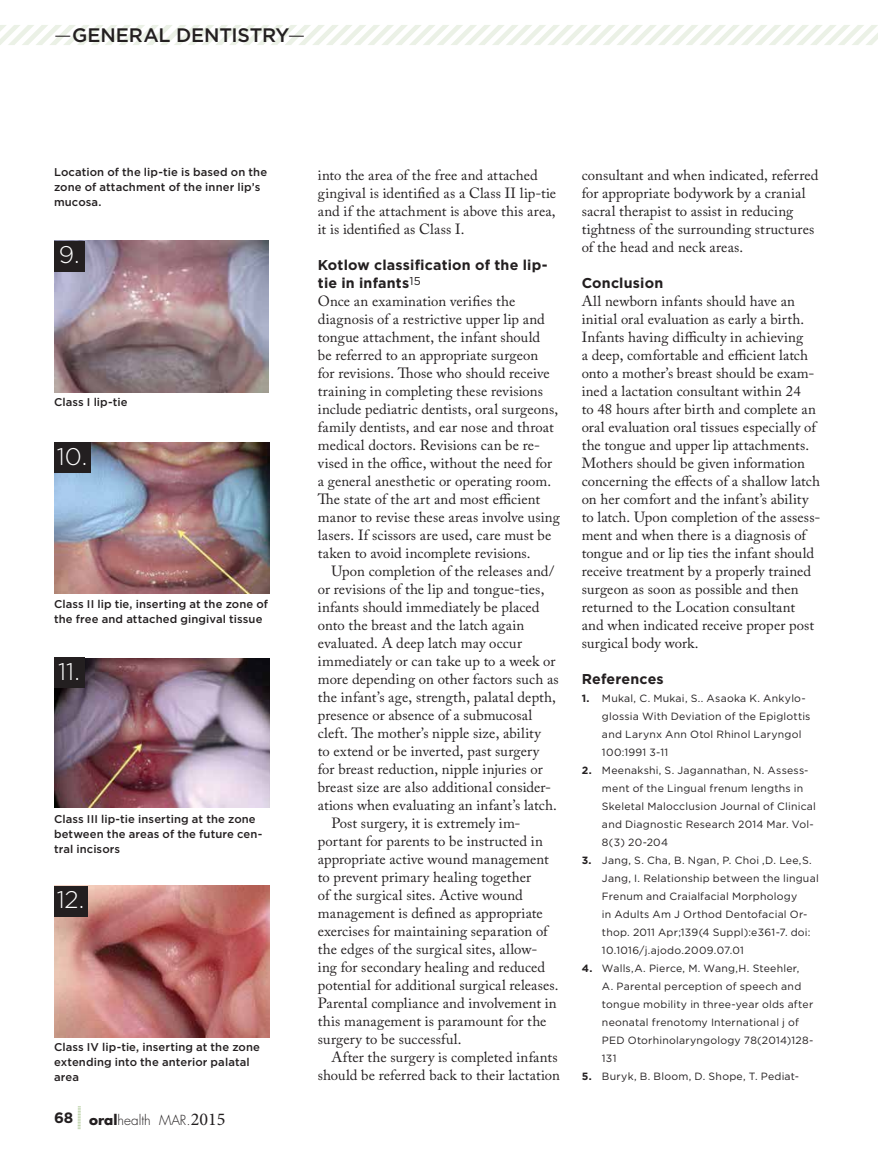
<style>
.page{position:relative;width:878px;height:1161px;background:#fff}
.page>*{position:absolute;margin:0;border:0;box-sizing:border-box;transform-origin:0 0}
.t1{font:300 24px "Gotham";color:#fff}
.t2{font:500 19.5px "Gotham";color:#231f20}
.t3{font:700 15px "Gotham";color:#231f20}
.t4{font:14.7px/18px "Adobe Caslon Pro";letter-spacing:.005em;color:#231f20}
.t5{font:700 14.25px/18px "Gotham";letter-spacing:.015em;color:#231f20}
.t6{font:500 11.25px/15px "Gotham";letter-spacing:.01em;color:#231f20}
.t7{font:10.5px/18px "Gotham";letter-spacing:.02em;color:#231f20}
.s1{font-weight:300}
.s2{font-weight:700}
</style>
<div class="page">
<svg style="left:78px;top:1106px;width:3px;height:23px"></svg>
<svg style="left:0;top:25px;width:878px;height:20px"></svg>
<img style="left:55px;top:241px;width:213px;height:151px">
<div style="left:54px;top:241px;width:30px;height:30px;background:#231f20"></div>
<img style="left:54px;top:443px;width:215px;height:151px">
<div style="left:54px;top:443px;width:36px;height:30px;background:#231f20"></div>
<img style="left:54px;top:658px;width:215px;height:149px">
<div style="left:54px;top:657px;width:30px;height:30px;background:#231f20"></div>
<img style="left:54px;top:886px;width:215px;height:151px">
<div style="left:54px;top:886px;width:33px;height:30px;background:#231f20"></div>
<h2 class="t2" style="left:54px;top:24px;width:253px"><span class="s1">—</span>general dentistry<span class="s1">—</span></h2>
<p class="t6" style="left:54px;top:164px;width:215px">Location of the lip-tie is based on the zone of attachment of the inner lip’s mucosa.</p>
<h1 class="t1" style="left:59px;top:242px;width:22px">9.</h1>
<p class="t6" style="left:54px;top:395px;width:75px">Class I lip-tie</p>
<h1 class="t1" style="left:57px;top:444px;width:32px">10.</h1>
<p class="t6" style="left:54px;top:596px;width:215px">Class II lip tie, inserting at the zone of the free and attached gingival tissue</p>
<h1 class="t1" style="left:58px;top:658px;width:24px">11.</h1>
<p class="t6" style="left:54px;top:811px;width:210px">Class III lip-tie inserting at the zone between the areas of the future cen&shy;tral incisors</p>
<h1 class="t1" style="left:57px;top:887px;width:29px">12.</h1>
<p class="t6" style="left:54px;top:1040px;width:207px">Class IV lip-tie, inserting at the zone extending into the anterior palatal area</p>
<p class="t3" style="left:54px;top:1109px;width:21px">68</p>
<p class="t4" style="left:318px;top:166px;width:240px">into the area of the free and attached gingival is identified as a Class II lip-tie and if the attachment is above this area, it is identified as Class I.</p>
<p class="t5" style="left:318px;top:256px;width:231px">Kotlow classification of the lip&shy;tie in infants<sup>15</sup></p>
<p class="t4" style="left:318px;top:292px;width:243px">Once an examination verifies the diagnosis of a restrictive upper lip and tongue attachment, the infant should<br>be referred to an appropriate surgeon<br>for revisions. Those who should receive training in completing these revisions include pediatric dentists, oral surgeons, family dentists, and ear nose and throat medical doctors. Revisions can be re&shy;vised in the office, without the need for a general anesthetic or operating room.<br>The state of the art and most efficient manor to revise these areas involve using lasers. If scissors are used, care must be taken to avoid incomplete revisions.</p>
<p class="t4" style="left:331px;top:562px;width:224px">Upon completion of the releases and/</p>
<p class="t4" style="left:318px;top:580px;width:228px">or revisions of the lip and tongue-ties,</p>
<p class="t4" style="left:318px;top:598px;width:223px">infants should immediately be placed</p>
<p class="t4" style="left:318px;top:616px;width:208px">onto the breast and the latch again</p>
<p class="t4" style="left:318px;top:634px;width:206px">evaluated. A deep latch may occur</p>
<p class="t4" style="left:318px;top:652px;width:239px">immediately or can take up to a week or</p>
<p class="t4" style="left:318px;top:670px;width:242px">more depending on other factors such as</p>
<p class="t4" style="left:318px;top:688px;width:240px">the infant’s age, strength, palatal depth,</p>
<p class="t4" style="left:318px;top:706px;width:216px">presence or absence of a submucosal</p>
<p class="t4" style="left:318px;top:724px;width:224px">cleft. The mother’s nipple size, ability</p>
<p class="t4" style="left:318px;top:742px;width:223px">to extend or be inverted, past surgery</p>
<p class="t4" style="left:318px;top:760px;width:226px">for breast reduction, nipple injuries or</p>
<p class="t4" style="left:318px;top:778px;width:235px">breast size are also additional consider-</p>
<p class="t4" style="left:318px;top:796px;width:240px">ations when evaluating an infant’s latch.</p>
<p class="t4" style="left:331px;top:814px;width:191px">Post surgery, it is extremely im-</p>
<p class="t4" style="left:318px;top:832px;width:226px">portant for parents to be instructed in</p>
<p class="t4" style="left:318px;top:850px;width:232px">appropriate active wound management</p>
<p class="t4" style="left:318px;top:868px;width:215px">to prevent primary healing together</p>
<p class="t4" style="left:318px;top:886px;width:206px">of the surgical sites. Active wound</p>
<p class="t4" style="left:318px;top:904px;width:226px">management is defined as appropriate</p>
<p class="t4" style="left:318px;top:922px;width:231px">exercises for maintaining separation of</p>
<p class="t4" style="left:318px;top:940px;width:221px">the edges of the surgical sites, allow-</p>
<p class="t4" style="left:318px;top:958px;width:229px">ing for secondary healing and reduced</p>
<p class="t4" style="left:318px;top:976px;width:242px">potential for additional surgical releases.</p>
<p class="t4" style="left:318px;top:994px;width:240px">Parental compliance and involvement in</p>
<p class="t4" style="left:318px;top:1012px;width:230px">this management is paramount for the</p>
<p class="t4" style="left:318px;top:1030px;width:145px">surgery to be successful.</p>
<p class="t4" style="left:331px;top:1048px;width:228px">After the surgery is completed infants</p>
<p class="t4" style="left:318px;top:1066px;width:243px">should be referred back to their lactation</p>
<p class="t4" style="left:581px;top:166px;width:238px">consultant and when indicated, referred for appropriate bodywork by a cranial sacral therapist to assist in reducing tightness of the surrounding structures of the head and neck areas.</p>
<p class="t5" style="left:581px;top:274px;width:83px">Conclusion</p>
<p class="t4" style="left:581px;top:292px;width:240px">All newborn infants should have an initial oral evaluation as early a birth.<br>Infants having difficulty in achieving<br>a deep, comfortable and efficient latch onto a mother’s breast should be exam&shy;ined a lactation consultant within 24<br>to 48 hours after birth and complete an oral evaluation oral tissues especially of the tongue and upper lip attachments.<br>Mothers should be given information concerning the effects of a shallow latch on her comfort and the infant’s ability to latch. Upon completion of the assess&shy;ment and when there is a diagnosis of tongue and or lip ties the infant should receive treatment by a properly trained surgeon as soon as possible and then returned to the Location consultant and when indicated receive proper post surgical body work.</p>
<p class="t5" style="left:581px;top:670px;width:84px">References</p>
<p class="t7" style="left:602px;top:689px;width:210px;text-indent:-20px"><span class="s2">1.</span> Mukal, C. Mukai, S.. Asaoka K. Ankylo&shy;glossia With Deviation of the Epiglottis and Larynx Ann Otol Rhinol Laryngol<br>100:1991 3-11</p>
<p class="t7" style="left:602px;top:761px;width:215px;text-indent:-20px"><span class="s2">2.</span> Meenakshi, S. Jagannathan, N. Assess&shy;ment of the Lingual frenum lengths in Skeletal Malocclusion Journal of Clinical and Diagnostic Research 2014 Mar. Vol-8(3) 20-204</p>
<p class="t7" style="left:602px;top:851px;width:218px;text-indent:-20px"><span class="s2">3.</span> Jang, S. Cha, B. Ngan, P. Choi ,D. Lee,S.<br>Jang, I. Relationship between the lingual Frenum and Craialfacial Morphology<br>in Adults Am J Orthod Dentofacial Or&shy;thop. 2011 Apr;139(4 Suppl):e361-7. doi:<br>10.1016/j.ajodo.2009.07.01</p>
<p class="t7" style="left:602px;top:959px;width:213px;text-indent:-20px"><span class="s2">4.</span> Walls,A. Pierce, M. Wang,H. Steehler, A. Parental perception of speech and tongue mobility in three-year olds after neonatal frenotomy International j of PED Otorhinolaryngology 78(2014)128- 131</p>
<p class="t7" style="left:581px;top:1067px;width:219px"><span class="s2">5.</span> Buryk, B. Bloom, D. Shope, T. Pediat-</p>
</div>
